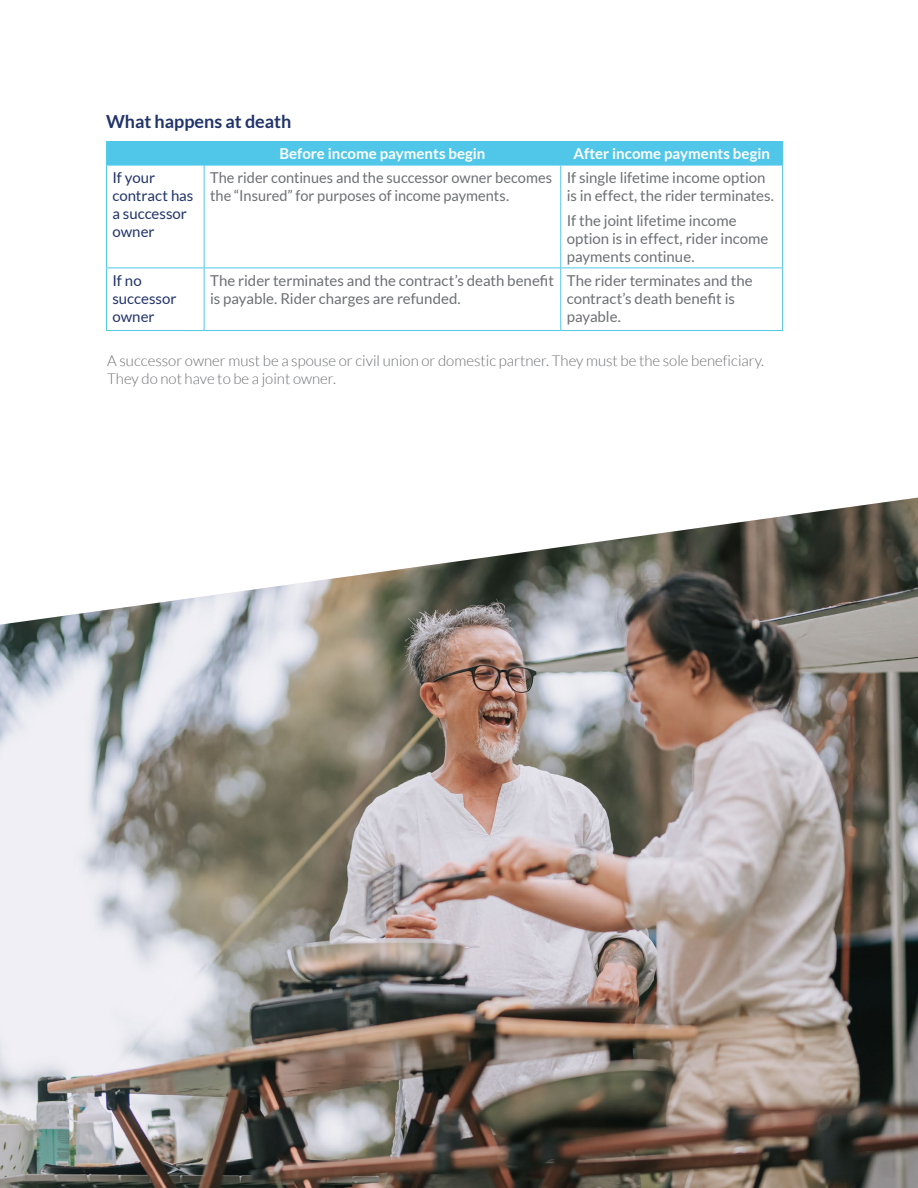
<style>
.page{position:relative;width:918px;height:1188px;background:#fff}
.page>*{position:absolute;margin:0;border:0;box-sizing:border-box;transform-origin:0 0}
.t1{font:700 18px "Lato";color:#21346a}
.t2{font:15px/18px "Lato";color:#6d6f73}
.t3{font:300 15px/18px "Lato";color:#6d6f73}
.t4{font:15px/18px "Lato";color:#21346a}
.t5{font:700 15px "Lato";color:#fff}
</style>
<div class="page">
<div style="left:106px;top:141px;width:677px;height:24px;background:#50c7e8"></div>
<hr style="left:106px;top:165px;width:98px;height:1px;background:#50c7e8">
<hr style="left:106px;top:165px;width:1px;height:103px;background:#50c7e8">
<hr style="left:204px;top:165px;width:357px;height:1px;background:#50c7e8">
<hr style="left:204px;top:165px;width:1px;height:103px;background:#50c7e8">
<hr style="left:561px;top:165px;width:222px;height:1px;background:#50c7e8">
<hr style="left:560px;top:165px;width:1px;height:103px;background:#50c7e8">
<hr style="left:782px;top:165px;width:1px;height:103px;background:#50c7e8">
<hr style="left:106px;top:268px;width:98px;height:1px;background:#50c7e8">
<hr style="left:106px;top:268px;width:1px;height:62px;background:#50c7e8">
<hr style="left:204px;top:268px;width:357px;height:1px;background:#50c7e8">
<hr style="left:204px;top:268px;width:1px;height:62px;background:#50c7e8">
<hr style="left:561px;top:268px;width:222px;height:1px;background:#50c7e8">
<hr style="left:560px;top:268px;width:1px;height:62px;background:#50c7e8">
<hr style="left:782px;top:268px;width:1px;height:62px;background:#50c7e8">
<hr style="left:106px;top:330px;width:98px;height:1px;background:#50c7e8">
<hr style="left:204px;top:330px;width:357px;height:1px;background:#50c7e8">
<hr style="left:561px;top:330px;width:222px;height:1px;background:#50c7e8">
<img style="left:0;top:498px;width:918px;height:690px">
<p class="t1" style="left:106px;top:112px;width:187px">What happens at death</p>
<p class="t5" style="left:279px;top:145px;width:208px">Before income payments begin</p>
<p class="t5" style="left:573px;top:145px;width:198px">After income payments begin</p>
<p class="t4" style="left:112px;top:169px;width:82px">If your contract has a successor owner</p>
<p class="t2" style="left:210px;top:169px;width:343px">The rider continues and the successor owner becomes the “Insured” for purposes of income payments.</p>
<p class="t2" style="left:567px;top:169px;width:209px">If single lifetime income option is in effect, the rider terminates.</p>
<p class="t2" style="left:567px;top:211px;width:203px">If the joint lifetime income option is in effect, rider income payments continue.</p>
<p class="t4" style="left:112px;top:271px;width:66px">If no successor owner</p>
<p class="t2" style="left:210px;top:271px;width:345px">The rider terminates and the contract’s death benefit is payable. Rider charges are refunded.</p>
<p class="t2" style="left:567px;top:271px;width:187px">The rider terminates and the contract’s death benefit is payable.</p>
<p class="t3" style="left:107px;top:352px;width:658px">A successor owner must be a spouse or civil union or domestic partner. They must be the sole beneficiary.<br>They do not have to be a joint owner.</p>
</div>
